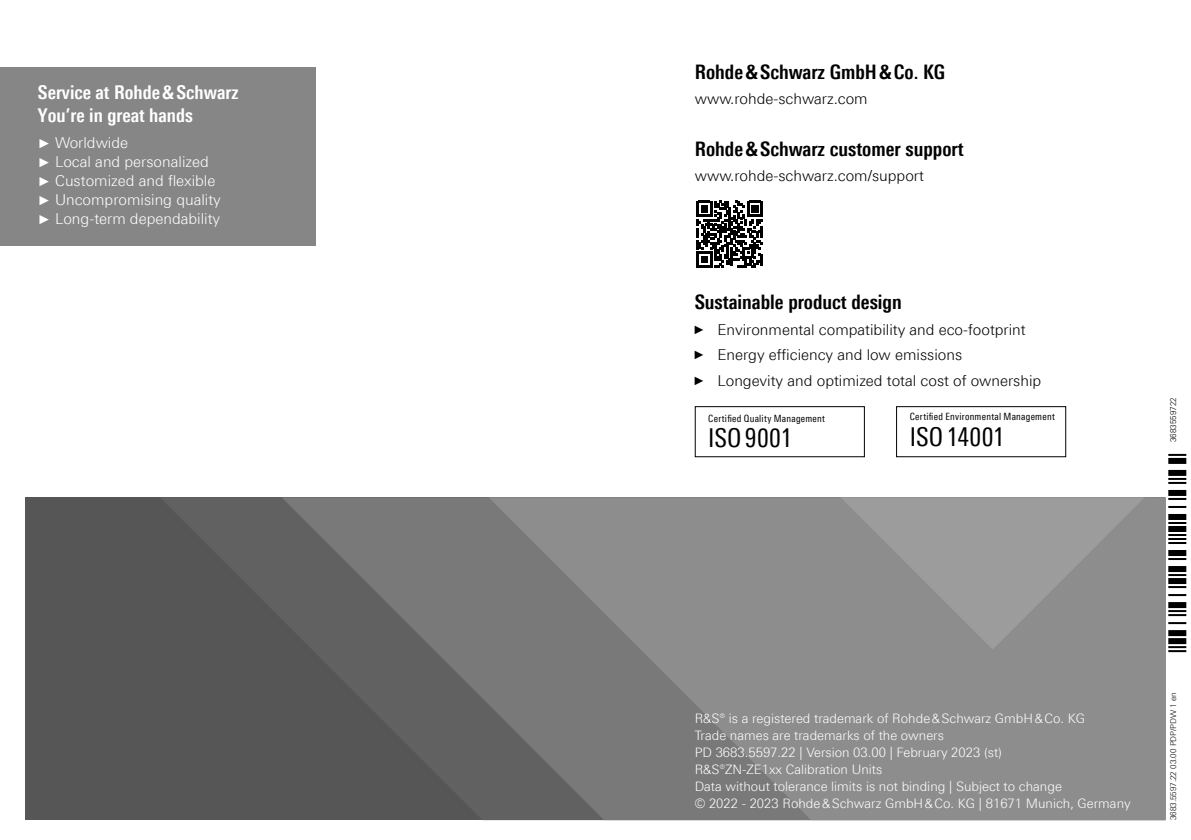
<style>
.page{position:relative;width:1191px;height:840px;background:#fff}
.page>*{position:absolute;margin:0;border:0;box-sizing:border-box;transform-origin:0 0}
.t1{font:26px "Linotype Univers 420 Cn";letter-spacing:.005em;color:#000}
.t2{font:700 20px "Linotype Univers 620 Cn";color:#000}
.t3{font:700 19px/22.8px "Linotype Univers 620 Cn";color:#fff}
.t4{font:300 15px/25.6px "Linotype Univers 330";color:#000}
.t5{font:300 15px/19px "Linotype Univers 330";color:#fff}
.Adresse{font:300 13px/17px "Linotype Univers 330";color:#fff}
.t6{font:10px "Linotype Univers 420 Cn";letter-spacing:.025em;color:#000}
.t7{font:300 8px "Linotype Univers 330";color:#000}
.s1{font-family:"Arial";font-weight:400;font-size:13px}
.s2{font-family:"Arial Narrow";font-weight:400;font-size:12px}
</style>
<div class="page">
<div style="left:26px;top:497px;width:1139px;height:322px;background:#565656"></div>
<svg style="left:162px;top:498px;width:119px;height:119px;fill:#616161"></svg>
<svg style="left:281px;top:497px;width:207px;height:322px"></svg>
<svg style="left:488px;top:497px;width:677px;height:322px;background:#868686"></svg>
<svg style="left:840px;top:497px;width:304px;height:152px;background:#949494"></svg>
<div style="left:0;top:67px;width:316px;height:178px;background:#868686"></div>
<svg style="left:696px;top:201px;width:67px;height:66px"></svg>
<div style="left:896px;top:406px;width:170px;height:51px;border:1px solid #000"></div>
<div style="left:694px;top:406px;width:171px;height:51px;border:1px solid #000"></div>
<svg style="left:1168px;top:646px;width:18px;height:5px"></svg>
<svg style="left:1168px;top:638px;width:18px;height:5px"></svg>
<svg style="left:1168px;top:630px;width:18px;height:5px"></svg>
<svg style="left:1168px;top:622px;width:18px;height:1px"></svg>
<svg style="left:1168px;top:610px;width:18px;height:5px"></svg>
<svg style="left:1168px;top:602px;width:18px;height:5px"></svg>
<svg style="left:1168px;top:594px;width:18px;height:1px"></svg>
<svg style="left:1168px;top:586px;width:18px;height:1px"></svg>
<div style="left:1168px;top:577px;width:18px;height:6px;background:#000"></div>
<svg style="left:1168px;top:574px;width:18px;height:1px"></svg>
<div style="left:1168px;top:565px;width:18px;height:6px;background:#000"></div>
<svg style="left:1168px;top:558px;width:18px;height:1px"></svg>
<div style="left:1168px;top:549px;width:18px;height:6px;background:#000"></div>
<svg style="left:1168px;top:534px;width:18px;height:9px"></svg>
<div style="left:1168px;top:525px;width:18px;height:6px;background:#000"></div>
<svg style="left:1168px;top:522px;width:18px;height:1px"></svg>
<div style="left:1168px;top:513px;width:18px;height:6px;background:#000"></div>
<svg style="left:1168px;top:506px;width:18px;height:1px"></svg>
<svg style="left:1168px;top:498px;width:18px;height:1px"></svg>
<div style="left:1168px;top:489px;width:18px;height:6px;background:#000"></div>
<svg style="left:1168px;top:477px;width:18px;height:6px"></svg>
<div style="left:1168px;top:469px;width:18px;height:6px;background:#000"></div>
<div style="left:1168px;top:457px;width:18px;height:6px;background:#000"></div>
<svg style="left:1168px;top:453px;width:18px;height:2px"></svg>
<h3 class="t3" style="left:38px;top:81px;width:202px">Service at Rohde&amp;Schwarz<br>You’re in great hands</h3>
<p class="t5" style="left:38px;top:133px;width:184px"><span class="s1">►</span> Worldwide<br><span class="s1">►</span> Local and personalized <span class="s1">►</span> Customized and flexible <span class="s1">►</span> Uncompromising quality <span class="s1">►</span> Long-term dependability</p>
<h2 class="t2" style="left:694px;top:60px;width:252px">Rohde&amp;Schwarz GmbH&amp;Co. KG</h2>
<p class="t4" style="left:694px;top:86px;width:174px">www.rohde-schwarz.com</p>
<h2 class="t2" style="left:694px;top:137px;width:270px">Rohde&amp;Schwarz customer support</h2>
<p class="t4" style="left:694px;top:162px;width:231px">www.rohde-schwarz.com/support</p>
<h2 class="t2" style="left:694px;top:290px;width:209px">Sustainable product design</h2>
<p class="t4" style="left:694px;top:316px;width:348px"><span class="s2">►</span> Environmental compatibility and eco-footprint <span class="s2">►</span> Energy efficiency and low emissions<br><span class="s2">►</span> Longevity and optimized total cost of ownership</p>
<p class="t6" style="left:909px;top:411px;width:146px">Certified Environmental Management</p>
<h1 class="t1" style="left:909px;top:421px;width:96px">ISO14001</h1>
<p class="t6" style="left:708px;top:412px;width:118px">Certified Quality Management</p>
<h1 class="t1" style="left:708px;top:423px;width:85px">ISO9001</h1>
<p class="t7" style="left:1168px;top:441px;width:46px;rotate:-90deg">3683559722</p>
<p class="Adresse" style="left:694px;top:709px;width:392px">R&amp;S® is a registered trademark of Rohde&amp;Schwarz GmbH&amp;Co. KG Trade names are trademarks of the owners<br>PD 3683.5597.22 | Version 03.00 | February 2023 (st)<br>R&amp;S®ZN-ZE1xx Calibration Units</p>
<p class="Adresse" style="left:694px;top:777px;width:369px">Data without tolerance limits is not binding | Subject to change</p>
<p class="Adresse" style="left:694px;top:794px;width:437px">© 2022 - 2023 Rohde&amp;Schwarz GmbH&amp;Co. KG | 81671 Munich, Germany</p>
<p class="t7" style="left:1168px;top:819px;width:130px;rotate:-90deg">3683.5597.22 03.00 PDP/PDW 1 en</p>
</div>
